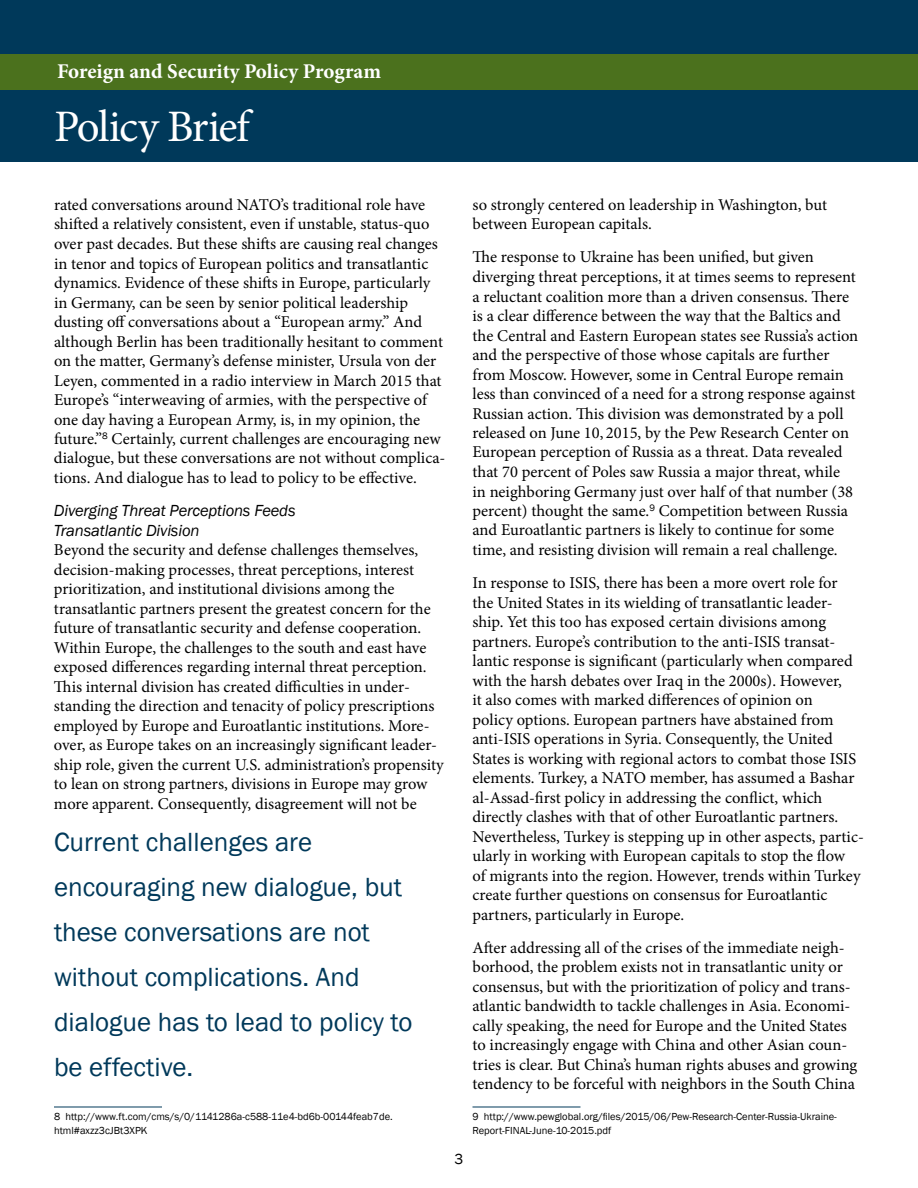
<style>
.page{position:relative;width:918px;height:1188px;background:#fff}
.page>*{position:absolute;margin:0;border:0;box-sizing:border-box;transform-origin:0 0}
.t1{font:45px "Minion Pro";letter-spacing:-.035em;color:#fff}
.t2{font:27px/45px "Franklin Gothic";color:#00395a}
.t3{font:700 21px "Minion Pro";color:#fff}
.t4{font:16.5px/19.5px "Minion Pro";color:#000}
.t5{font:italic 16.5px/19.5px "Franklin Gothic";letter-spacing:-.01em;color:#000}
.t6{font:15px "Franklin Gothic";color:#000}
.t7{font:10.5px/13.5px "Franklin Gothic";color:#000}
</style>
<div class="page">
<div style="left:0;top:0;width:918px;height:162px;background:#00395a"></div>
<div style="left:0;top:54px;width:918px;height:36px;background:#4b711d"></div>
<hr style="left:54px;top:1107px;width:108px;height:1px;background:#00395a">
<hr style="left:472px;top:1107px;width:108px;height:1px;background:#00395a">
<p class="t3" style="left:57px;top:57px;width:326px">Foreign and Security Policy Program</p>
<h1 class="t1" style="left:54px;top:96px;width:197px">Policy Brief</h1>
<p class="t4" style="left:54px;top:195px;width:393px">rated conversations around NATO’s traditional role have shifted a relatively consistent, even if unstable, status-quo over past decades. But these shifts are causing real changes in tenor and topics of European politics and transatlantic dynamics. Evidence of these shifts in Europe, particularly in Germany, can be seen by senior political leadership dusting off conversations about a “European army.” And although Berlin has been traditionally hesitant to comment on the matter, Germany’s defense minister, Ursula von der Leyen, commented in a radio interview in March 2015 that Europe’s “interweaving of armies, with the perspective of one day having a European Army, is, in my opinion, the future.”<sup>8</sup> Certainly, current challenges are encouraging new dialogue, but these conversations are not without complica&shy;tions. And dialogue has to lead to policy to be effective.</p>
<p class="t5" style="left:54px;top:501px;width:243px">Diverging Threat Perceptions Feeds<br>Transatlantic Division</p>
<p class="t4" style="left:54px;top:540px;width:391px">Beyond the security and defense challenges themselves, decision-making processes, threat perceptions, interest prioritization, and institutional divisions among the transatlantic partners present the greatest concern for the future of transatlantic security and defense cooperation.<br>Within Europe, the challenges to the south and east have exposed differences regarding internal threat perception.<br>This internal division has created difficulties in under&shy;standing the direction and tenacity of policy prescriptions employed by Europe and Euroatlantic institutions. More&shy;over, as Europe takes on an increasingly significant leader&shy;ship role, given the current U.S. administration’s propensity to lean on strong partners, divisions in Europe may grow more apparent. Consequently, disagreement will not be</p>
<h2 class="t2" style="left:54px;top:820px;width:360px">Current challenges are encouraging new dialogue, but these conversations are not without complications. And dialogue has to lead to policy to be effective.</h2>
<p class="t7" style="left:54px;top:1110px;width:340px">8 http://www.ft.com/cms/s/0/1141286a-c588-11e4-bd6b-00144feab7de. html#axzz3cJBt3XPK</p>
<p class="t6" style="left:455px;top:1150px;width:10px">3</p>
<p class="t4" style="left:472px;top:195px;width:356px">so strongly centered on leadership in Washington, but between European capitals.</p>
<p class="t4" style="left:472px;top:248px;width:387px">The response to Ukraine has been unified, but given diverging threat perceptions, it at times seems to represent a reluctant coalition more than a driven consensus. There is a clear difference between the way that the Baltics and the Central and Eastern European states see Russia’s action and the perspective of those whose capitals are further from Moscow. However, some in Central Europe remain less than convinced of a need for a strong response against Russian action. This division was demonstrated by a poll released on June 10, 2015, by the Pew Research Center on European perception of Russia as a threat. Data revealed that 70 percent of Poles saw Russia a major threat, while<br>in neighboring Germany just over half of that number (38 percent) thought the same.<sup>9</sup> Competition between Russia and Euroatlantic partners is likely to continue for some time, and resisting division will remain a real challenge.</p>
<p class="t4" style="left:472px;top:573px;width:393px">In response to ISIS, there has been a more overt role for<br>the United States in its wielding of transatlantic leader&shy;ship. Yet this too has exposed certain divisions among partners. Europe’s contribution to the anti-ISIS transat&shy;lantic response is significant (particularly when compared with the harsh debates over Iraq in the 2000s). However,<br>it also comes with marked differences of opinion on<br>policy options. European partners have abstained from anti-ISIS operations in Syria. Consequently, the United States is working with regional actors to combat those ISIS elements. Turkey, a NATO member, has assumed a Bashar al-Assad-first policy in addressing the conflict, which directly clashes with that of other Euroatlantic partners.<br>Nevertheless, Turkey is stepping up in other aspects, partic&shy;ularly in working with European capitals to stop the flow<br>of migrants into the region. However, trends within Turkey create further questions on consensus for Euroatlantic partners, particularly in Europe.</p>
<p class="t4" style="left:472px;top:938px;width:386px">After addressing all of the crises of the immediate neigh&shy;borhood, the problem exists not in transatlantic unity or consensus, but with the prioritization of policy and trans&shy;atlantic bandwidth to tackle challenges in Asia. Economi&shy;cally speaking, the need for Europe and the United States to increasingly engage with China and other Asian coun&shy;tries is clear. But China’s human rights abuses and growing tendency to be forceful with neighbors in the South China</p>
<p class="t7" style="left:472px;top:1110px;width:366px">9 http://www.pewglobal.org/files/2015/06/Pew-Research-Center-Russia-Ukraine-<br>Report-FINAL-June-10-2015.pdf</p>
</div>
